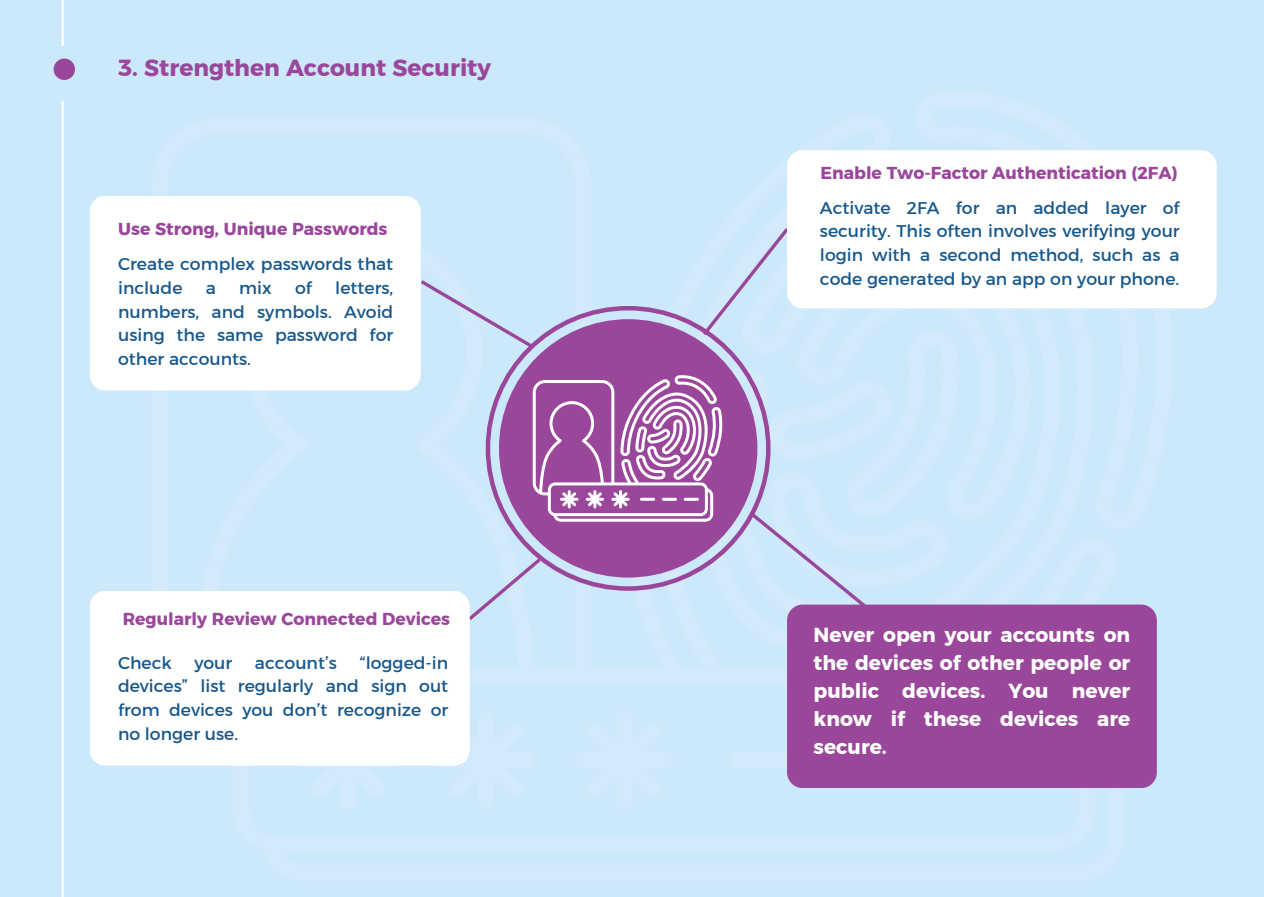
<style>
.page{position:relative;width:1264px;height:897px;background:#fff}
.page>*{position:absolute;margin:0;border:0;box-sizing:border-box;transform-origin:0 0}
.t1{font:23.25px "Kief Montaser Bold";color:#9a479b}
.t2{font:20.25px/28.2px "Kief Montaser Bold";color:#fff;text-align:justify}
.t3{font:17.25px/23.7px "Kief Montaser Regular";color:#16578c;text-align:justify}
.t4{font:17.25px "Kief Montaser Bold";color:#9a479b}
</style>
<div class="page">
<div style="left:0;top:0;width:1263px;height:897px;background:#cce8fb"></div>
<svg style="left:61px;top:0;width:3px;height:897px"></svg>
<div style="left:39px;top:46px;width:51px;height:54px;background:#cce8fb"></div>
<svg style="left:299px;top:765px;width:99px;height:1px"></svg>
<svg style="left:437px;top:710px;width:33px;height:56px"></svg>
<div style="left:729px;top:752px;width:81px;height:16px;background:#d2eafb;border-radius:8px"></div>
<div style="left:54px;top:59px;width:21px;height:21px;background:#9a479b;border-radius:50%"></div>
<div style="left:90px;top:196px;width:330px;height:194px;background:#fff;border-radius:16px"></div>
<div style="left:787px;top:150px;width:429px;height:158px;background:#fff;border-radius:16px"></div>
<div style="left:90px;top:591px;width:379px;height:174px;background:#fff;border-radius:16px"></div>
<div style="left:787px;top:604px;width:369px;height:184px;background:#9a479b;border-radius:16px"></div>
<svg style="left:417px;top:150px;width:755px;height:512px"></svg>
<svg style="left:485px;top:306px;width:285px;height:284px"></svg>
<p class="t1" style="left:118px;top:53px;width:374px">3. Strengthen Account Security</p>
<p class="t4" style="left:118px;top:219px;width:271px">Use Strong, Unique Passwords</p>
<h1 class="t3" style="left:118px;top:252px;width:277px">Create complex passwords that include</h1>
<h1 class="t3" style="left:206px;top:276px;width:12px">a</h1>
<h1 class="t3" style="left:239px;top:276px;width:34px">mix</h1>
<h1 class="t3" style="left:295px;top:276px;width:18px">of</h1>
<h1 class="t3" style="left:118px;top:276px;width:277px;text-indent:217px">letters, numbers, and symbols. Avoid using the same password for other accounts.</h1>
<p class="t4" style="left:123px;top:608px;width:329px">Regularly Review Connected Devices</p>
<p class="t3" style="left:118px;top:650px;width:332px;text-indent:241px">“logged-in devices” list regularly and sign out from devices you don’t recognize or no longer use.</p>
<p class="t3" style="left:118px;top:650px;width:55px">Check</p>
<p class="t3" style="left:194px;top:650px;width:39px">your</p>
<p class="t3" style="left:255px;top:650px;width:83px">account’s</p>
<p class="t4" style="left:820px;top:162px;width:358px">Enable Two-Factor Authentication (2FA)</p>
<p class="t3" style="left:820px;top:196px;width:361px">Activate 2FA for an added layer of security. This often involves verifying your login with a second method, such as a code generated by an app on your phone.</p>
<p class="t2" style="left:813px;top:620px;width:318px">Never open your accounts on the devices of other people or public devices. You never know if these devices are secure.</p>
</div>
